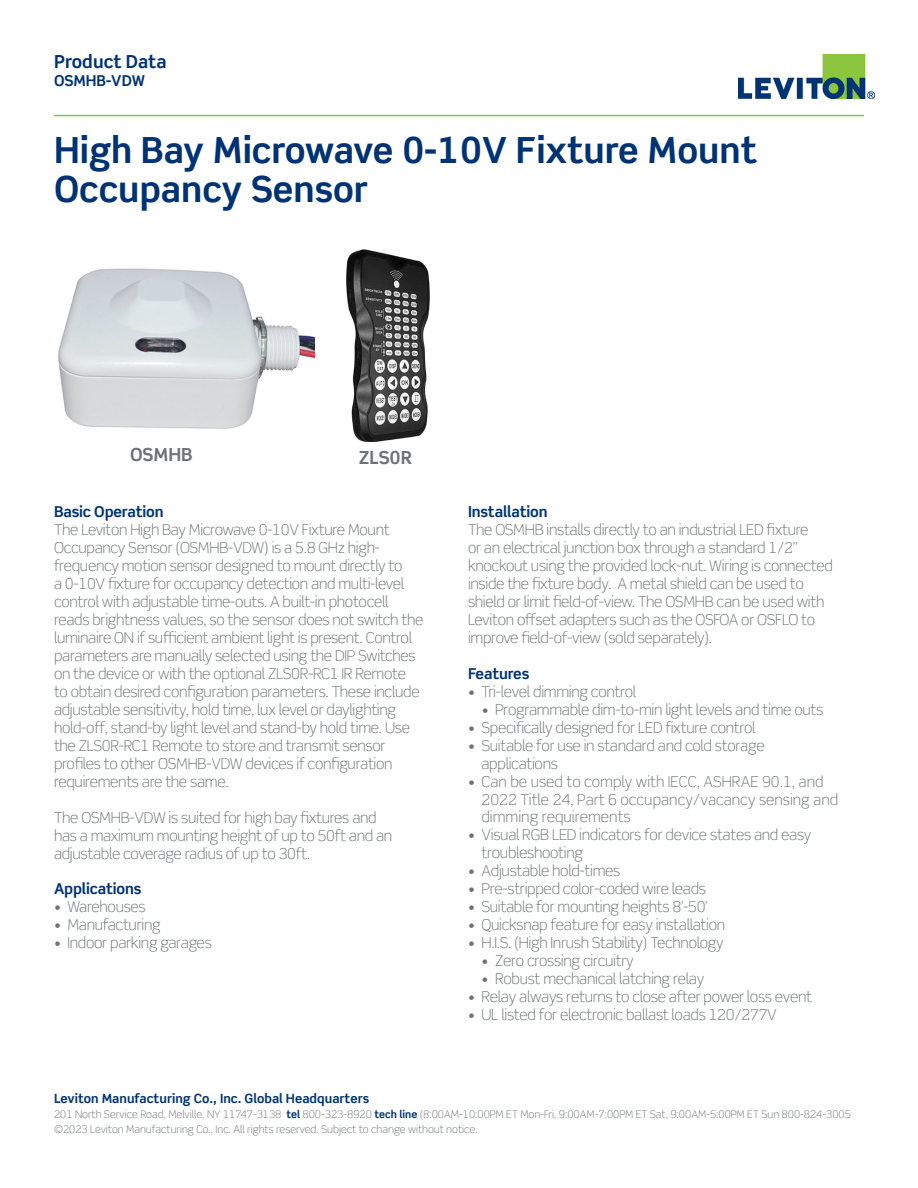
<style>
.page{position:relative;width:918px;height:1188px;background:#fff}
.page>*{position:absolute;margin:0;border:0;box-sizing:border-box;transform-origin:0 0}
.Main_Headline_BIG{font:700 36px/39px "Scene Std";color:#013374}
.t1{font:700 18px "Scene Std";color:#013374}
.t2{font:700 18px "Scene Std";color:#6f7275}
.t3{font:300 15px/18px "Scene Std";letter-spacing:-.02em;color:#6f7275}
.t4{font:300 15px/17.7px "Scene Std";color:#6f7275}
.Captions{font:700 15px "Scene Std";letter-spacing:-.01em;color:#013374}
.t5{font:700 12.75px "Scene Std";color:#013374}
.t6{font:300 10.5px "Scene Std";color:#707276}
.t7{font:300 10.5px "Scene Std";color:#6f7275}
.s1{font-weight:700;color:#013374}
</style>
<div class="page">
<img style="left:738px;top:54px;width:136px;height:44px">
<hr style="left:54px;top:115px;width:810px;height:1px;background:#8bc63e">
<img style="left:58px;top:268px;width:256px;height:161px">
<img style="left:346px;top:249px;width:84px;height:193px">
<p class="t1" style="left:54px;top:50px;width:114px">Product Data</p>
<p class="Captions" style="left:54px;top:71px;width:93px">OSMHB-VDW</p>
<p class="Main_Headline_BIG" style="left:54px;top:130px;width:705px">High Bay Microwave 0-10V Fixture Mount<br>Occupancy Sensor</p>
<p class="t2" style="left:130px;top:443px;width:64px">OSMHB</p>
<p class="t2" style="left:359px;top:446px;width:55px">ZLS0R</p>
<p class="Captions" style="left:54px;top:502px;width:111px">Basic Operation</p>
<p class="t3" style="left:54px;top:521px;width:371px">The Leviton High Bay Microwave 0-10V Fixture Mount Occupancy Sensor (OSMHB-VDW) is a 5.8 GHz high&shy;frequency motion sensor designed to mount directly to<br>a 0-10V fixture for occupancy detection and multi-level control with adjustable time-outs. A built-in photocell reads brightness values, so the sensor does not switch the luminaire ON if sufficient ambient light is present. Control parameters are manually selected using the DIP Switches on the device or with the optional ZLS0R-RC1 IR Remote to obtain desired configuration parameters. These include adjustable sensitivity, hold time, lux level or daylighting hold-off, stand-by light level and stand-by hold time. Use the ZLS0R-RC1 Remote to store and transmit sensor profiles to other OSMHB-VDW devices if configuration requirements are the same.</p>
<p class="t3" style="left:54px;top:809px;width:340px">The OSMHB-VDW is suited for high bay fixtures and has a maximum mounting height of up to 50ft and an adjustable coverage radius of up to 30ft.</p>
<p class="Captions" style="left:54px;top:879px;width:89px">Applications</p>
<p class="t3" style="left:54px;top:897px;width:93px">• Warehouses</p>
<p class="t3" style="left:54px;top:915px;width:108px">• Manufacturing</p>
<p class="t3" style="left:54px;top:933px;width:159px">• Indoor parking garages</p>
<p class="Captions" style="left:468px;top:502px;width:81px">Installation</p>
<p class="t3" style="left:468px;top:521px;width:366px">The OSMHB installs directly to an industrial LED fixture<br>or an electrical junction box through a standard 1/2” knockout using the provided lock-nut. Wiring is connected inside the fixture body. A metal shield can be used to shield or limit field-of-view. The OSMHB can be used with Leviton offset adapters such as the OSFOA or OSFLO to improve field-of-view (sold separately).</p>
<p class="Captions" style="left:468px;top:664px;width:63px">Features</p>
<p class="t3" style="left:468px;top:683px;width:170px">• Tri-level dimming control</p>
<p class="t3" style="left:482px;top:701px;width:343px">• Programmable dim-to-min light levels and time outs</p>
<p class="t3" style="left:468px;top:719px;width:289px">• Specifically designed for LED fixture control</p>
<p class="t3" style="left:482px;top:737px;width:285px;line-height:17.5px;text-indent:-14px">• Suitable for use in standard and cold storage applications</p>
<p class="t4" style="left:482px;top:773px;width:358px;text-indent:-14px">• Can be used to comply with IECC, ASHRAE 90.1, and<br>2022 Title 24, Part 6 occupancy/vacancy sensing and dimming requirements</p>
<p class="t3" style="left:482px;top:826px;width:331px;line-height:17.5px;text-indent:-14px">• Visual RGB LED indicators for device states and easy troubleshooting</p>
<p class="t3" style="left:468px;top:862px;width:154px">• Adjustable hold-times</p>
<p class="t3" style="left:468px;top:880px;width:240px">• Pre-stripped color-coded wire leads</p>
<p class="t3" style="left:468px;top:898px;width:241px">• Suitable for mounting heights 8’-50’</p>
<p class="t3" style="left:468px;top:916px;width:259px">• Quicksnap feature for easy installation</p>
<p class="t3" style="left:468px;top:934px;width:257px">• H.I.S. (High Inrush Stability) Technology</p>
<p class="t3" style="left:482px;top:952px;width:154px">• Zero crossing circuitry</p>
<p class="t3" style="left:482px;top:970px;width:224px">• Robust mechanical latching relay</p>
<p class="t3" style="left:468px;top:988px;width:346px">• Relay always returns to close after power loss event</p>
<p class="t3" style="left:468px;top:1006px;width:310px">• UL listed for electronic ballast loads 120/277V</p>
<p class="t5" style="left:54px;top:1091px;width:317px">Leviton Manufacturing Co., Inc. Global Headquarters</p>
<p class="t6" style="left:54px;top:1108px;width:799px">201 North Service Road, Melville, NY 11747-3138 <span class="s1">tel</span> 800-323-8920 <span class="s1">tech line</span> (8:00AM-10:00PM ET Mon-Fri, 9:00AM-7:00PM ET Sat, 9:00AM-5:00PM ET Sun 800-824-3005</p>
<p class="t7" style="left:54px;top:1123px;width:425px">©2023 Leviton Manufacturing Co., Inc. All rights reserved. Subject to change without notice.</p>
</div>
